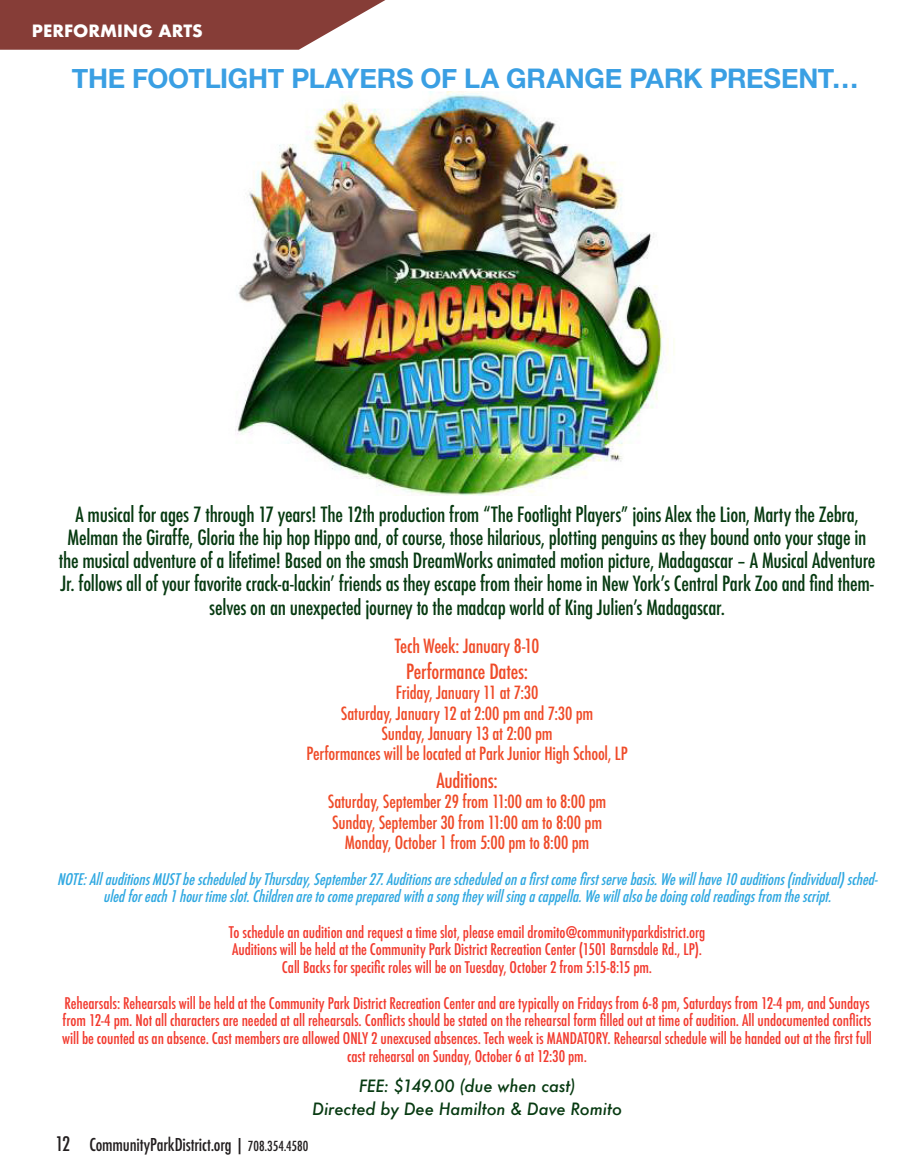
<style>
.page{position:relative;width:905px;height:1175px;background:#fff}
.page>*{position:absolute;margin:0;border:0;box-sizing:border-box;transform-origin:0 0}
.Body{font:700 27px "Helvetica Neue";letter-spacing:-.01em;color:#3a9fe3}
.Body-2{font:500 condensed 20.4px/23.1px "Futura";letter-spacing:-.01em;color:#073a11;text-align:center}
.Body-3{font:500 condensed 20.4px "Futura";letter-spacing:-.01em;color:#ef4b28}
.Body-4{font:500 condensed 19.05px "Futura";letter-spacing:-.015em;color:#ef4b28}
.Body-5{font:500 condensed 17.7px "Futura";letter-spacing:-.01em;color:#ef4b28}
.t1{font:500 condensed 17.25px "Futura";letter-spacing:-.01em;color:#231f20}
.Body-6{font:italic 500 16.5px "Futura";letter-spacing:-.005em;color:#073a11}
.header_left{font:700 16.5px "Futura";color:#fff}
.Body-7{font:500 condensed 15.6px/17.7px "Futura";letter-spacing:-.005em;color:#f23a2e;text-align:center}
.Body-8{font:italic 500 condensed 15.6px/17.7px "Futura";color:#2fa8e1;text-align:center}
.s1{font-size:19.5px}
.s2{font-size:13.5px}
</style>
<div class="page">
<svg style="left:0;top:0;width:386px;height:50px;background:#94534e"></svg>
<img style="left:235px;top:92px;width:440px;height:404px">
<p class="header_left" style="left:32px;top:19px;width:173px">PERFORMING ARTS</p>
<p class="Body" style="left:72px;top:57px;width:788px">THE FOOTLIGHT PLAYERS OF LA GRANGE PARK PRESENT…</p>
<p class="Body-2" style="left:59px;top:503px;width:818px">A musical for ages 7 through 17 years! The 12th production from “The Footlight Players” joins Alex the Lion, Marty the Zebra, Melman the Giraffe, Gloria the hip hop Hippo and, of course, those hilarious, plotting penguins as they bound onto your stage in the musical adventure of a lifetime! Based on the smash DreamWorks animated motion picture, Madagascar – A Musical Adventure Jr. follows all of your favorite crack-a-lackin’ friends as they escape from their home in New York’s Central Park Zoo and find them&shy;selves on an unexpected journey to the madcap world of King Julien’s Madagascar.</p>
<p class="Body-4" style="left:395px;top:633px;width:146px">Tech Week: January 8-10</p>
<p class="Body-3" style="left:406px;top:658px;width:124px">Performance Dates:</p>
<p class="Body-5" style="left:396px;top:681px;width:144px">Friday, January 11 at 7:30</p>
<p class="Body-5" style="left:341px;top:701px;width:254px">Saturday, January 12 at 2:00 pm and 7:30 pm</p>
<p class="Body-5" style="left:381px;top:722px;width:173px">Sunday, January 13 at 2:00 pm</p>
<p class="Body-5" style="left:306px;top:742px;width:323px">Performances will be located at Park Junior High School, LP</p>
<p class="Body-3" style="left:436px;top:767px;width:63px">Auditions:</p>
<p class="Body-5" style="left:328px;top:790px;width:280px">Saturday, September 29 from 11:00 am to 8:00 pm</p>
<p class="Body-5" style="left:332px;top:810px;width:272px">Sunday, September 30 from 11:00 am to 8:00 pm</p>
<p class="Body-5" style="left:345px;top:831px;width:246px">Monday, October 1 from 5:00 pm to 8:00 pm</p>
<p class="Body-8" style="left:57px;top:870px;width:825px">NOTE:AllauditionsMUSTbescheduledbyThursday,September27.Auditionsarescheduledonafirstcomefirstservebasis.Wewillhave10auditions(individual)sched&shy;uledforeach1hourtimeslot.Childrenaretocomepreparedwithasongtheywillsingacappella.Wewillalsobedoingcoldreadingsfrom thescript.</p>
<p class="Body-7" style="left:229px;top:923px;width:478px">To schedule an audition and request a time slot, please email dromito@communityparkdistrict.org</p>
<p class="Body-7" style="left:232px;top:940px;width:471px">Auditions will be held at the Community Park District Recreation Center (1501 Barnsdale Rd., LP).</p>
<p class="Body-7" style="left:282px;top:958px;width:372px">Call Backs for specific roles will be on Tuesday, October 2 from 5:15-8:15 pm.</p>
<p class="Body-7" style="left:62px;top:994px;width:811px">Rehearsals: Rehearsals will be held at the Community Park District Recreation Center and are typically on Fridays from 6-8 pm, Saturdays from 12-4 pm, and Sundays from 12-4 pm. Not all characters are needed at all rehearsals. Conflicts should be stated on the rehearsal form filled out at time of audition. All undocumented conflicts will be counted as an absence. Cast members are allowed ONLY 2 unexcused absences. Tech week is MANDATORY. Rehearsal schedule will be handed out at the first full cast rehearsal on Sunday, October 6 at 12:30 pm.</p>
<p class="Body-6" style="left:359px;top:1074px;width:218px">FEE: $149.00 (due when cast)</p>
<p class="Body-6" style="left:312px;top:1097px;width:311px">Directed by Dee Hamilton &amp; Dave Romito</p>
<p class="t1" style="left:55px;top:1133px;width:254px"><span class="s1">12</span> CommunityParkDistrict.org | <span class="s2">708.354.4580</span></p>
</div>
